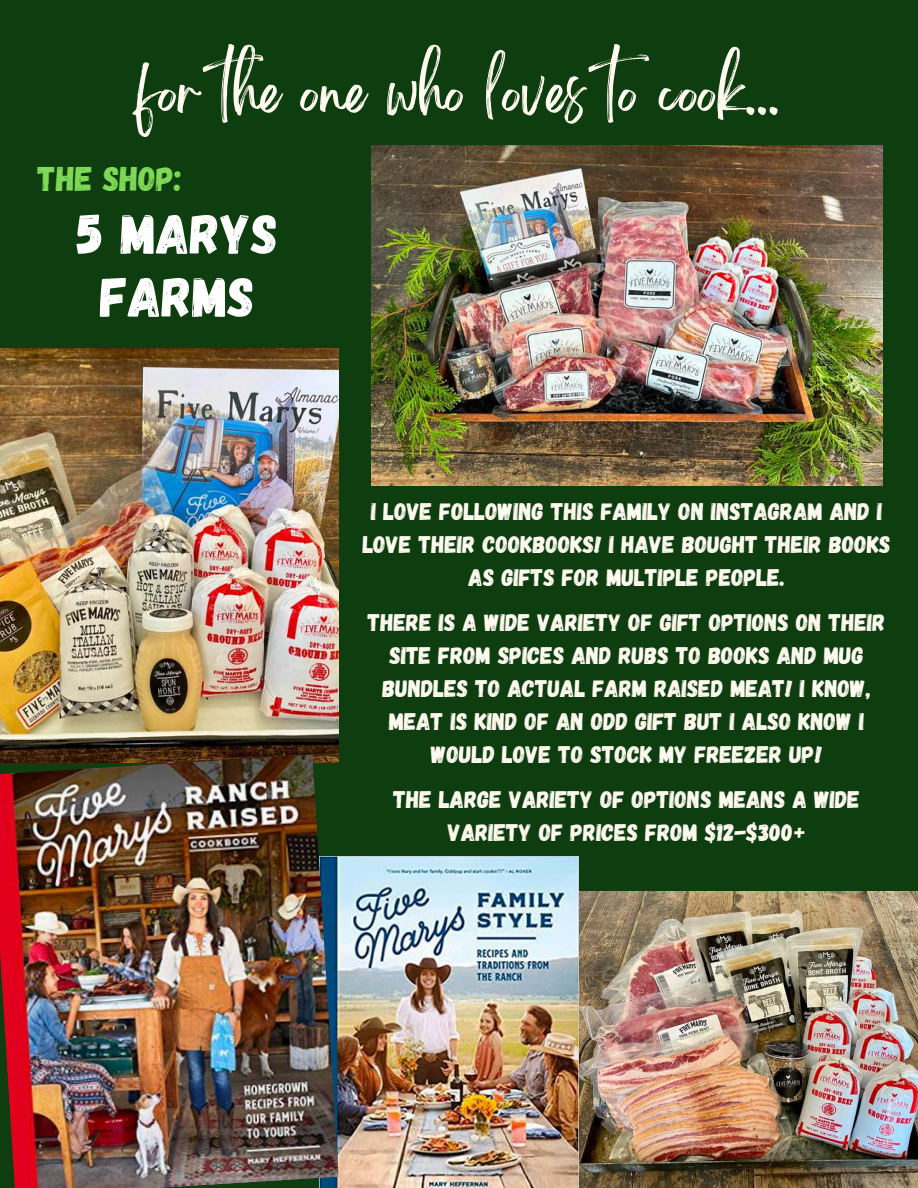
<style>
.page{position:relative;width:918px;height:1188px;background:#0e3d10}
.page>*{position:absolute;margin:0;border:0;box-sizing:border-box;transform-origin:0 0}
.t1{font:56.1px/63px "Gagalin";color:#fff;text-align:center}
.t2{font:51.9px "Brightwall";color:#fffbf0}
.t3{font:34.2px "Gagalin";color:#7ed957}
.t4{font:24px/33px "Gagalin";color:#fffbf0;text-align:center}
</style>
<div class="page">
<img style="left:372px;top:145px;width:510px;height:341px">
<img style="left:0;top:349px;width:339px;height:406px">
<img style="left:579px;top:892px;width:339px;height:296px">
<img style="left:339px;top:856px;width:240px;height:332px">
<img style="left:0;top:755px;width:339px;height:433px">
<h2 class="t2" style="left:137px;top:73px;width:646px">for the one who loves to cook...</h2>
<h3 class="t3" style="left:38px;top:157px;width:145px">THE SHOP:</h3>
<h1 class="t1" style="left:77px;top:200px;width:203px">5 MARYS<br>FARMS</h1>
<p class="t4" style="left:363px;top:494px;width:530px">I LOVE FOLLOWING THIS FAMILY ON INSTAGRAM AND I<br>LOVE THEIR COOKBOOKS! I HAVE BOUGHT THEIR BOOKS<br>AS GIFTS FOR MULTIPLE PEOPLE.</p>
<p class="t4" style="left:368px;top:605px;width:519px">THERE IS A WIDE VARIETY OF GIFT OPTIONS ON THEIR SITE FROM SPICES AND RUBS TO BOOKS AND MUG BUNDLES TO ACTUAL FARM RAISED MEAT! I KNOW, MEAT IS KIND OF AN ODD GIFT BUT I ALSO KNOW I WOULD LOVE TO STOCK MY FREEZER UP!</p>
<p class="t4" style="left:393px;top:782px;width:468px">THE LARGE VARIETY OF OPTIONS MEANS A WIDE<br>VARIETY OF PRICES FROM $12-$300+</p>
</div>
